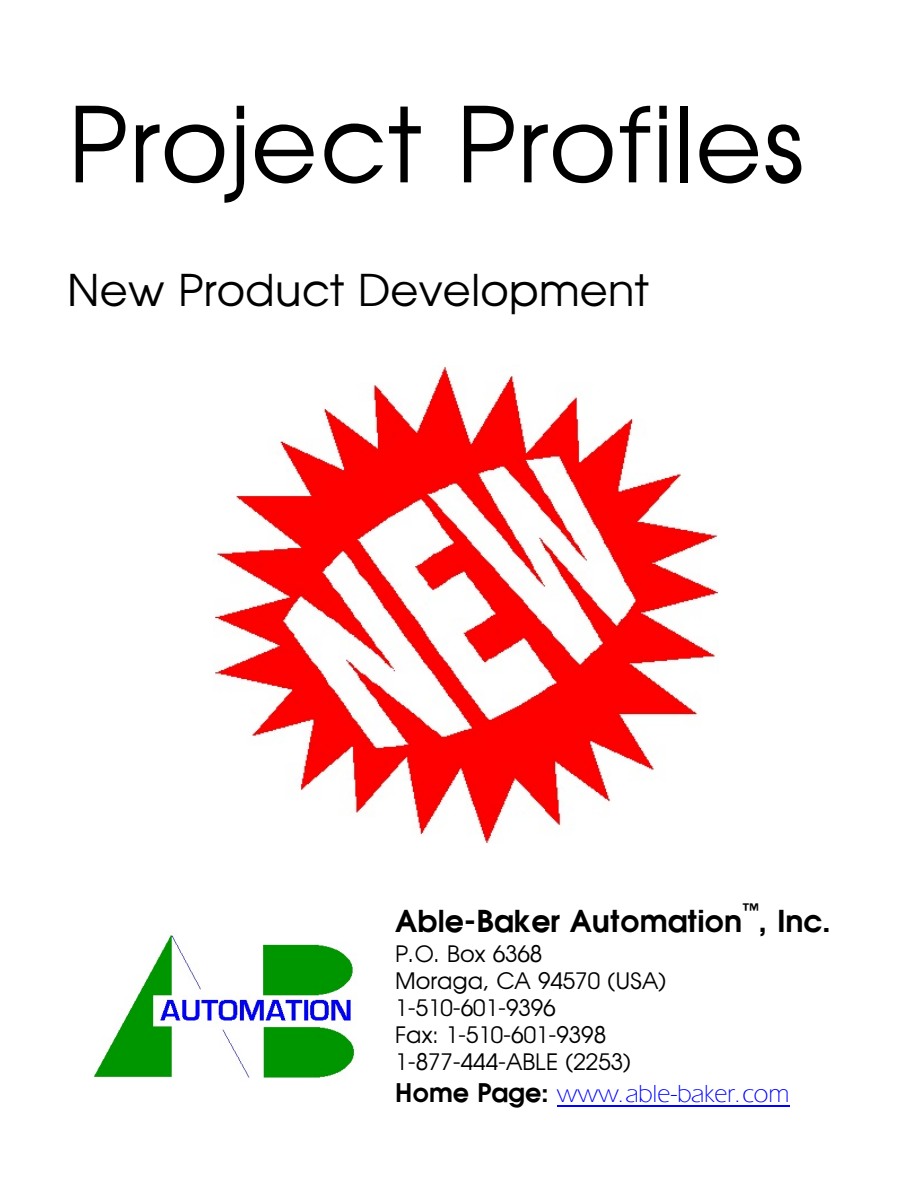
<style>
.page{position:relative;width:918px;height:1188px;background:#fff}
.page>*{position:absolute;margin:0;border:0;box-sizing:border-box;transform-origin:0 0}
.t1{font:103.5px "Advance Normal";letter-spacing:.005em;color:#000}
.t2{font:43.5px "Advance Normal";color:#000}
.t3{font:700 30px "Advance Normal";color:#000}
.t4{font:300 25.5px "Eraser";color:#00f}
.t5{font:22.5px/27px "Advance Normal";color:#000}
.t6{font:700 18px "Advance Normal";color:#000}
.s1{font-family:"Advance Normal";font-weight:700;color:#000}
</style>
<div class="page">
<img style="left:214px;top:365px;width:504px;height:478px">
<img style="left:93px;top:935px;width:262px;height:144px">
<hr style="left:557px;top:1105px;width:232px;height:1px;background:#00f">
<h1 class="t1" style="left:68px;top:103px;width:738px">Project Profiles</h1>
<h2 class="t2" style="left:68px;top:273px;width:583px">New Product Development</h2>
<p class="t6" style="left:742px;top:905px;width:19px">™</p>
<h3 class="t3" style="left:395px;top:909px;width:438px">Able-Baker Automation , Inc.</h3>
<p class="t5" style="left:395px;top:942px;width:273px">P.O. Box 6368<br>Moraga, CA 94570 (USA)<br>1-510-601-9396<br>Fax: 1-510-601-9398<br>1-877-444-ABLE (2253)</p>
<p class="t4" style="left:395px;top:1084px;width:396px"><span class="s1">Home Page:</span> www.able-baker.com</p>
</div>
